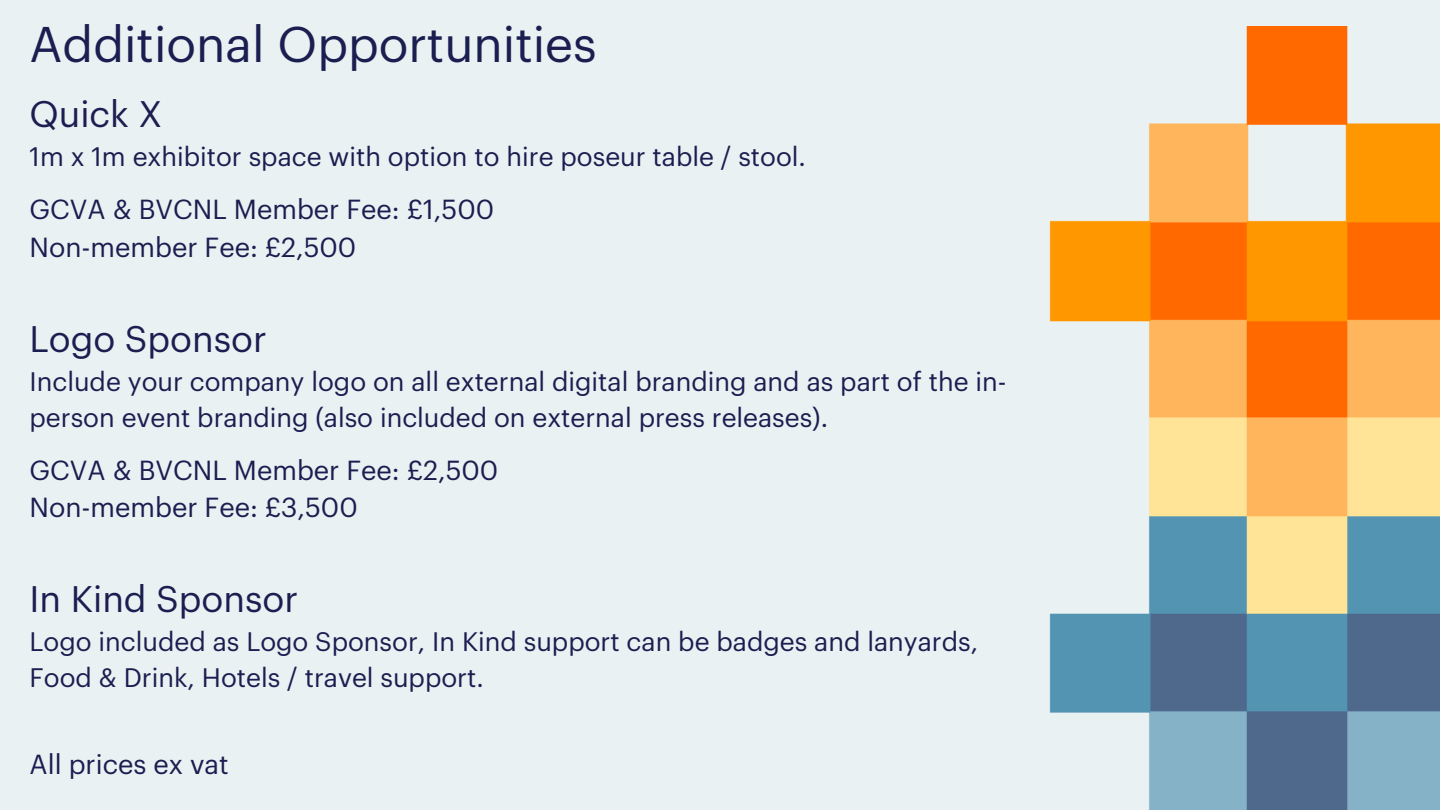
<style>
.page{position:relative;width:1440px;height:810px;background:#eaf1f2}
.page>*{position:absolute;margin:0;border:0;box-sizing:border-box;transform-origin:0 0}
.t1{font:49px "Graphik";color:#1b1e50}
.t2{font:36.2px "Graphik";color:#1b1e50}
.t3{font:27px "Graphik";color:#1b1e50}
.t4{font:26.2px/36px "Graphik";color:#1b1e50}
</style>
<div class="page">
<img style="left:1049px;top:26px;width:391px;height:784px">
<h1 class="t1" style="left:30px;top:22px;width:569px">Additional Opportunities</h1>
<p class="t2" style="left:30px;top:98px;width:134px">Quick X</p>
<p class="t4" style="left:30px;top:140px;width:778px">1m x 1m exhibitor space with option to hire poseur table / stool.</p>
<p class="t3" style="left:30px;top:197px;width:466px">GCVA &amp; BVCNL Member Fee: £1,500</p>
<p class="t3" style="left:30px;top:235px;width:328px">Non-member Fee: £2,500</p>
<p class="t2" style="left:30px;top:322px;width:239px">Logo Sponsor</p>
<p class="t4" style="left:30px;top:364px;width:979px">Include your company logo on all external digital branding and as part of the in&shy;person event branding (also included on external press releases).</p>
<p class="t3" style="left:30px;top:458px;width:470px">GCVA &amp; BVCNL Member Fee: £2,500</p>
<p class="t3" style="left:30px;top:495px;width:330px">Non-member Fee: £3,500</p>
<p class="t2" style="left:30px;top:582px;width:270px">In Kind Sponsor</p>
<p class="t4" style="left:30px;top:624px;width:950px">Logo included as Logo Sponsor, In Kind support can be badges and lanyards,<br>Food &amp; Drink, Hotels / travel support.</p>
<p class="t3" style="left:30px;top:752px;width:201px">All prices ex vat</p>
</div>
